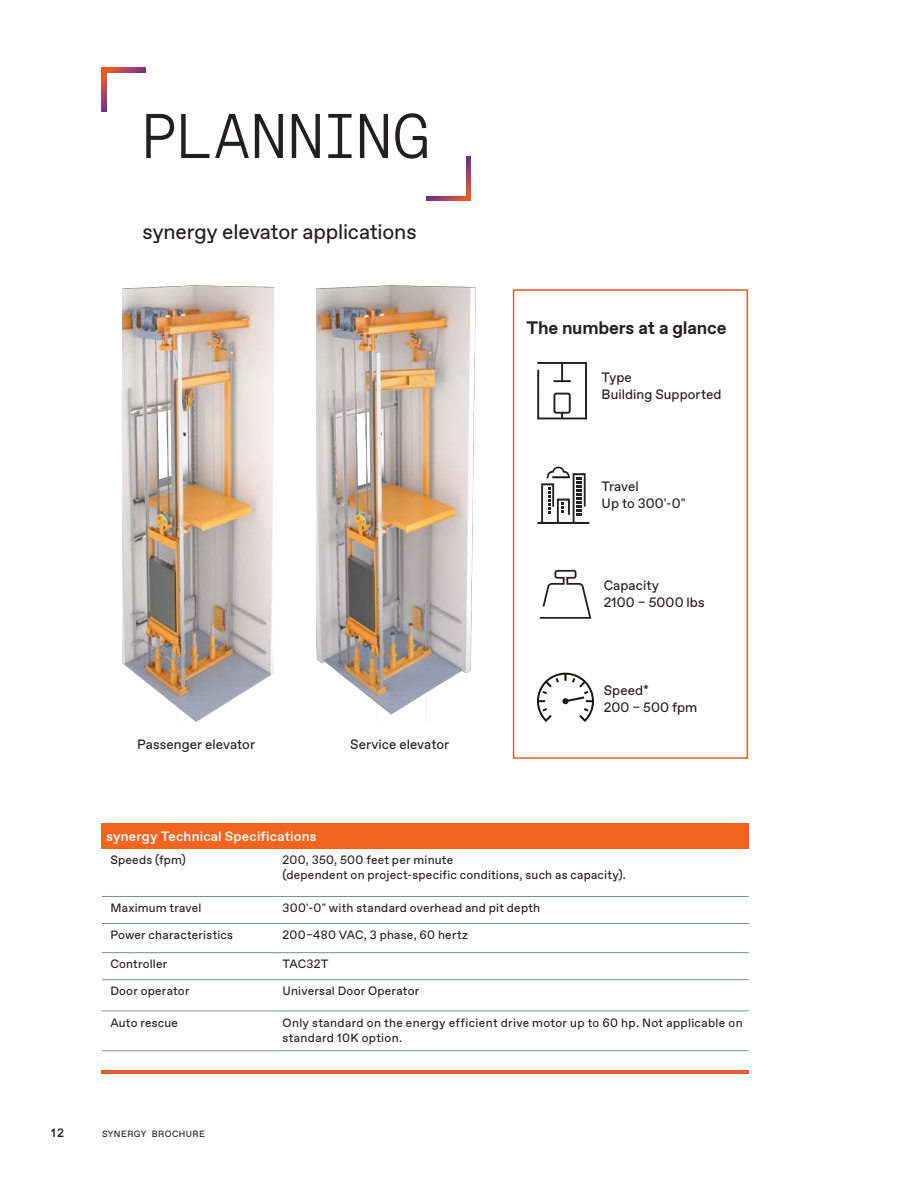
<style>
.page{position:relative;width:918px;height:1188px;background:#fff}
.page>*{position:absolute;margin:0;border:0;box-sizing:border-box;transform-origin:0 0}
.headline_42_42_caps{font:300 63px "TKE Type Mono";letter-spacing:-.015em;color:#231f20}
._3_3_Subline_Regular{font:21px "TKE Type";letter-spacing:-.01em;color:#231f20}
.Copy_Highlight{font:700 18px "TKE Type";letter-spacing:-.01em;color:#231f20}
.Copy_9pt_Regular{font:13.5px "TKE Type";letter-spacing:.005em;color:#231f20}
._1_2_Content_Copy_Re{font:13.5px "TKE Type";letter-spacing:.005em;color:#231f20}
._5_2_Table_Headline{font:500 13.5px "TKE Type";letter-spacing:.015em;color:#fff}
._5_4_Table_Content_R{font:12px/15px "TKE Type";letter-spacing:.02em;color:#231f20}
.t1{font:500 12px "TKE Type";color:#231f20}
.footer_left_6_6_caps{font:9px "TKE Type";letter-spacing:.05em;color:#231f20}
</style>
<div class="page">
<div style="left:513px;top:289px;width:235px;height:470px;border:2px solid #ea5b23"></div>
<img style="left:317px;top:285px;width:159px;height:430px">
<img style="left:122px;top:285px;width:151px;height:437px">
<svg style="left:537px;top:362px;width:50px;height:57px"></svg>
<svg style="left:537px;top:466px;width:52px;height:58px"></svg>
<svg style="left:540px;top:570px;width:51px;height:49px"></svg>
<div style="left:102px;top:823px;width:647px;height:25px;background:#f36421"></div>
<hr style="left:102px;top:1010px;width:176px;height:1px;background:#939598">
<hr style="left:102px;top:1050px;width:176px;height:1px;background:#939598">
<hr style="left:278px;top:1010px;width:471px;height:1px;background:#7f8e95">
<hr style="left:278px;top:1050px;width:471px;height:1px;background:#7f8e95">
<hr style="left:102px;top:896px;width:176px;height:1px;background:#7b8c95">
<hr style="left:278px;top:896px;width:471px;height:1px;background:#7b8c95">
<hr style="left:102px;top:923px;width:176px;height:1px;background:#7b8c95">
<hr style="left:278px;top:923px;width:471px;height:1px;background:#7b8c95">
<hr style="left:102px;top:952px;width:176px;height:1px;background:#7b8c95">
<hr style="left:278px;top:952px;width:471px;height:1px;background:#7b8c95">
<hr style="left:102px;top:979px;width:176px;height:1px;background:#7b8c95">
<hr style="left:278px;top:979px;width:471px;height:1px;background:#7b8c95">
<svg style="left:102px;top:72px;width:4px;height:40px"></svg>
<svg style="left:102px;top:68px;width:44px;height:4px"></svg>
<svg style="left:466px;top:157px;width:5px;height:40px"></svg>
<svg style="left:427px;top:197px;width:44px;height:4px"></svg>
<svg style="left:537px;top:673px;width:57px;height:49px"></svg>
<hr style="left:102px;top:1071px;width:647px;height:3px;background:#ea5b23">
<p class="headline_42_42_caps" style="left:140px;top:100px;width:291px">PLANNING</p>
<p class="_3_3_Subline_Regular" style="left:142px;top:220px;width:276px">synergy elevator applications</p>
<p class="_1_2_Content_Copy_Re" style="left:137px;top:737px;width:119px">Passenger elevator</p>
<p class="_1_2_Content_Copy_Re" style="left:350px;top:737px;width:101px">Service elevator</p>
<p class="Copy_Highlight" style="left:526px;top:317px;width:202px">The numbers at a glance</p>
<p class="Copy_9pt_Regular" style="left:602px;top:369px;width:32px">Type</p>
<p class="Copy_9pt_Regular" style="left:602px;top:386px;width:122px">Building Supported</p>
<p class="Copy_9pt_Regular" style="left:602px;top:478px;width:39px">Travel</p>
<p class="Copy_9pt_Regular" style="left:602px;top:495px;width:86px">Up to 300'-0"</p>
<p class="Copy_9pt_Regular" style="left:604px;top:578px;width:57px">Capacity</p>
<p class="Copy_9pt_Regular" style="left:604px;top:595px;width:102px">2100 – 5000 lbs</p>
<p class="Copy_9pt_Regular" style="left:604px;top:682px;width:47px">Speed*</p>
<p class="Copy_9pt_Regular" style="left:604px;top:699px;width:95px">200 – 500 fpm</p>
<p class="_5_2_Table_Headline" style="left:106px;top:828px;width:212px">synergy Technical Specifications</p>
<p class="_5_4_Table_Content_R" style="left:110px;top:853px;width:77px">Speeds (fpm)</p>
<p class="_5_4_Table_Content_R" style="left:283px;top:853px;width:172px">200, 350, 500 feet per minute</p>
<p class="_5_4_Table_Content_R" style="left:283px;top:868px;width:345px">(dependent on project-specific conditions, such as capacity).</p>
<p class="_5_4_Table_Content_R" style="left:110px;top:901px;width:93px">Maximum travel</p>
<p class="_5_4_Table_Content_R" style="left:283px;top:901px;width:259px">300'-0" with standard overhead and pit depth</p>
<p class="_5_4_Table_Content_R" style="left:110px;top:928px;width:124px">Power characteristics</p>
<p class="_5_4_Table_Content_R" style="left:283px;top:928px;width:187px">200–480 VAC, 3 phase, 60 hertz</p>
<p class="_5_4_Table_Content_R" style="left:110px;top:957px;width:58px">Controller</p>
<p class="_5_4_Table_Content_R" style="left:283px;top:957px;width:47px">TAC32T</p>
<p class="_5_4_Table_Content_R" style="left:110px;top:984px;width:81px">Door operator</p>
<p class="_5_4_Table_Content_R" style="left:283px;top:984px;width:138px">Universal Door Operator</p>
<p class="_5_4_Table_Content_R" style="left:110px;top:1015px;width:69px">Auto rescue</p>
<p class="_5_4_Table_Content_R" style="left:283px;top:1015px;width:462px">Only standard on the energy efficient drive motor up to 60 hp. Not applicable on standard 10K option.</p>
<p class="t1" style="left:51px;top:1126px;width:15px">12</p>
<p class="footer_left_6_6_caps" style="left:102px;top:1129px;width:117px">MOMENTUM BROCHURE</p>
<p class="footer_left_6_6_caps" style="left:102px;top:1129px;width:104px">SYNERGY BROCHURE</p>
</div>
